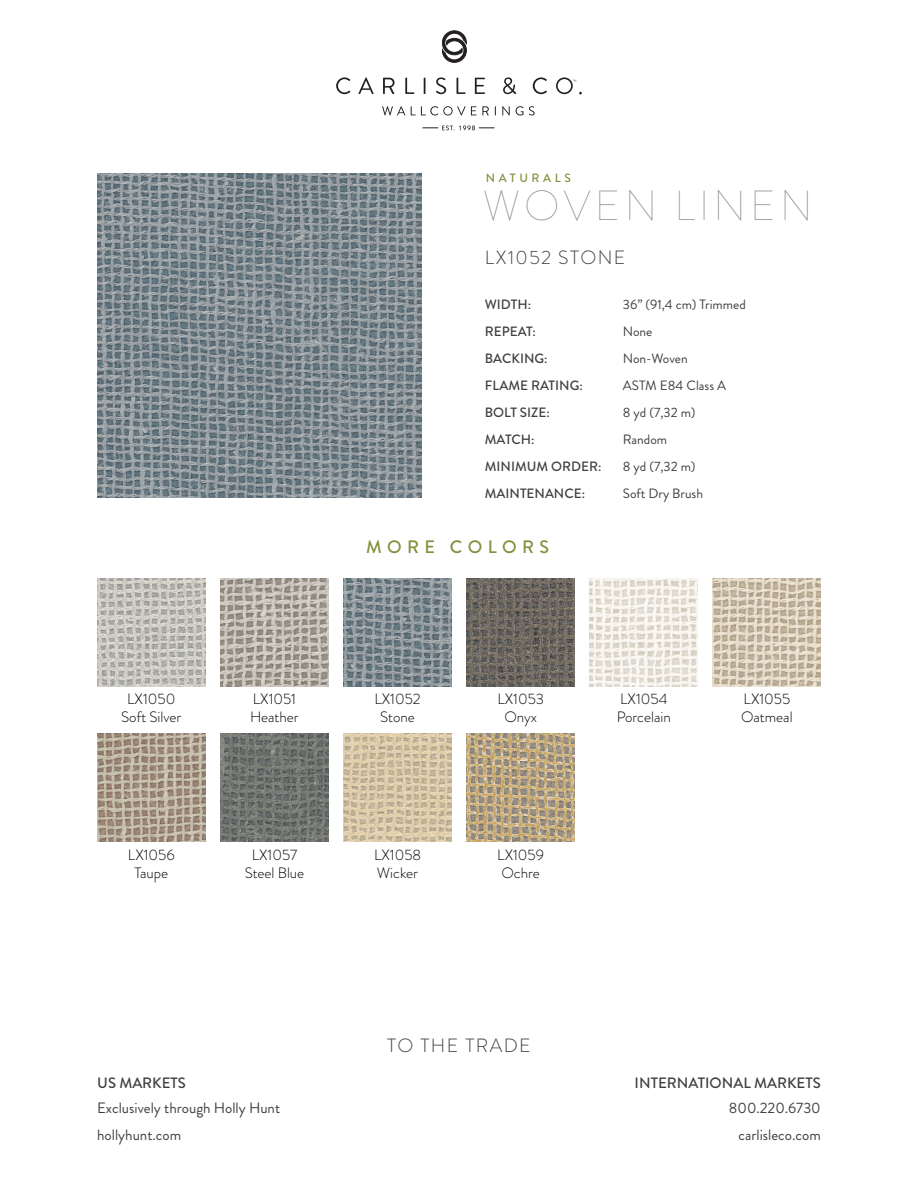
<style>
.page{position:relative;width:918px;height:1188px;background:#fff}
.page>*{position:absolute;margin:0;border:0;box-sizing:border-box;transform-origin:0 0}
.t1{font:100 42px "Brandon Grotesque";letter-spacing:.1em;color:#8c8c8c}
.t2{font:300 19.2px "Brandon Grotesque";letter-spacing:.075em;color:#404040}
.t3{font:500 18px "Brandon Grotesque";letter-spacing:.3em;color:#81913e}
.t4{font:300 15px "Brandon Grotesque";color:#000}
.t5{font:15px "Brandon Grotesque";color:#404040}
.t6{font:500 15px "Brandon Grotesque";color:#404040}
.t7{font:13.5px "Brandon Grotesque";color:#404040}
.t8{font:500 13.5px "Brandon Grotesque";color:#404040}
.t9{font:500 12px "Brandon Grotesque";letter-spacing:.3em;color:#81913e}
</style>
<div class="page">
<svg style="left:442px;top:31px;width:24px;height:31px"></svg>
<svg style="left:336px;top:77px;width:14px;height:17px"></svg>
<svg style="left:358px;top:77px;width:16px;height:17px"></svg>
<svg style="left:383px;top:78px;width:12px;height:16px"></svg>
<svg style="left:405px;top:78px;width:9px;height:16px"></svg>
<svg style="left:424px;top:78px;width:1px;height:16px"></svg>
<svg style="left:436px;top:77px;width:10px;height:17px"></svg>
<svg style="left:457px;top:78px;width:8px;height:16px"></svg>
<svg style="left:475px;top:78px;width:10px;height:16px"></svg>
<svg style="left:503px;top:77px;width:13px;height:17px"></svg>
<svg style="left:533px;top:77px;width:14px;height:17px"></svg>
<svg style="left:382px;top:106px;width:23px;height:10px"></svg>
<svg style="left:411px;top:106px;width:65px;height:10px"></svg>
<svg style="left:482px;top:106px;width:7px;height:9px"></svg>
<svg style="left:502px;top:106px;width:8px;height:10px"></svg>
<svg style="left:516px;top:106px;width:19px;height:10px"></svg>
<svg style="left:556px;top:77px;width:26px;height:17px"></svg>
<svg style="left:422px;top:125px;width:73px;height:5px"></svg>
<img style="left:97px;top:174px;width:324px;height:324px">
<img style="left:97px;top:578px;width:108px;height:108px">
<img style="left:220px;top:578px;width:108px;height:108px">
<img style="left:344px;top:578px;width:108px;height:108px">
<img style="left:467px;top:578px;width:108px;height:108px">
<img style="left:590px;top:578px;width:108px;height:108px">
<img style="left:713px;top:578px;width:108px;height:108px">
<img style="left:97px;top:734px;width:108px;height:108px">
<img style="left:220px;top:734px;width:108px;height:108px">
<img style="left:343px;top:734px;width:108px;height:108px">
<img style="left:467px;top:734px;width:108px;height:108px">
<p class="t9" style="left:486px;top:170px;width:86px">NATURALS</p>
<p class="t1" style="left:483px;top:177px;width:331px">WOVEN LINEN</p>
<p class="t2" style="left:485px;top:244px;width:142px">LX1052 STONE</p>
<p class="t4" style="left:127px;top:688px;width:50px">LX1050</p>
<p class="t4" style="left:121px;top:706px;width:62px">Soft Silver</p>
<p class="t4" style="left:128px;top:844px;width:48px">LX1056</p>
<p class="t4" style="left:134px;top:862px;width:35px">Taupe</p>
<p class="t4" style="left:253px;top:688px;width:45px">LX1051</p>
<p class="t4" style="left:250px;top:706px;width:50px">Heather</p>
<p class="t4" style="left:252px;top:844px;width:47px">LX1057</p>
<p class="t4" style="left:245px;top:862px;width:61px">Steel Blue</p>
<p class="t8" style="left:485px;top:295px;width:48px">WIDTH:</p>
<p class="t8" style="left:485px;top:322px;width:52px">REPEAT:</p>
<p class="t8" style="left:485px;top:349px;width:64px">BACKING:</p>
<p class="t8" style="left:485px;top:376px;width:99px">FLAME RATING:</p>
<p class="t8" style="left:485px;top:403px;width:66px">BOLT SIZE:</p>
<p class="t8" style="left:485px;top:430px;width:51px">MATCH:</p>
<p class="t8" style="left:485px;top:457px;width:118px">MINIMUM ORDER:</p>
<p class="t8" style="left:485px;top:484px;width:102px">MAINTENANCE:</p>
<p class="t3" style="left:366px;top:535px;width:184px">MORE COLORS</p>
<p class="t7" style="left:623px;top:295px;width:124px">36” (91,4 cm) Trimmed</p>
<p class="t7" style="left:623px;top:322px;width:31px">None</p>
<p class="t7" style="left:623px;top:349px;width:66px">Non-Woven</p>
<p class="t7" style="left:623px;top:376px;width:105px">ASTM E84 Class A</p>
<p class="t7" style="left:623px;top:403px;width:74px">8 yd (7,32 m)</p>
<p class="t7" style="left:623px;top:430px;width:46px">Random</p>
<p class="t7" style="left:623px;top:457px;width:74px">8 yd (7,32 m)</p>
<p class="t7" style="left:623px;top:484px;width:82px">Soft Dry Brush</p>
<p class="t4" style="left:374px;top:688px;width:48px">LX1052</p>
<p class="t4" style="left:380px;top:706px;width:36px">Stone</p>
<p class="t4" style="left:374px;top:844px;width:49px">LX1058</p>
<p class="t4" style="left:377px;top:862px;width:43px">Wicker</p>
<p class="t4" style="left:497px;top:688px;width:48px">LX1053</p>
<p class="t4" style="left:504px;top:706px;width:34px">Onyx</p>
<p class="t4" style="left:497px;top:844px;width:48px">LX1059</p>
<p class="t4" style="left:501px;top:862px;width:40px">Ochre</p>
<p class="t4" style="left:620px;top:688px;width:49px">LX1054</p>
<p class="t4" style="left:617px;top:706px;width:56px">Porcelain</p>
<p class="t4" style="left:744px;top:688px;width:48px">LX1055</p>
<p class="t4" style="left:741px;top:706px;width:53px">Oatmeal</p>
<p class="t2" style="left:387px;top:1032px;width:145px">TO THE TRADE</p>
<p class="t6" style="left:97px;top:1073px;width:90px">US MARKETS</p>
<p class="t6" style="left:635px;top:1073px;width:188px">INTERNATIONAL MARKETS</p>
<p class="t5" style="left:97px;top:1098px;width:184px">Exclusively through Holly Hunt</p>
<p class="t5" style="left:97px;top:1125px;width:85px">hollyhunt.com</p>
<p class="t5" style="left:729px;top:1098px;width:93px">800.220.6730</p>
<p class="t5" style="left:739px;top:1125px;width:84px">carlisleco.com</p>
</div>
